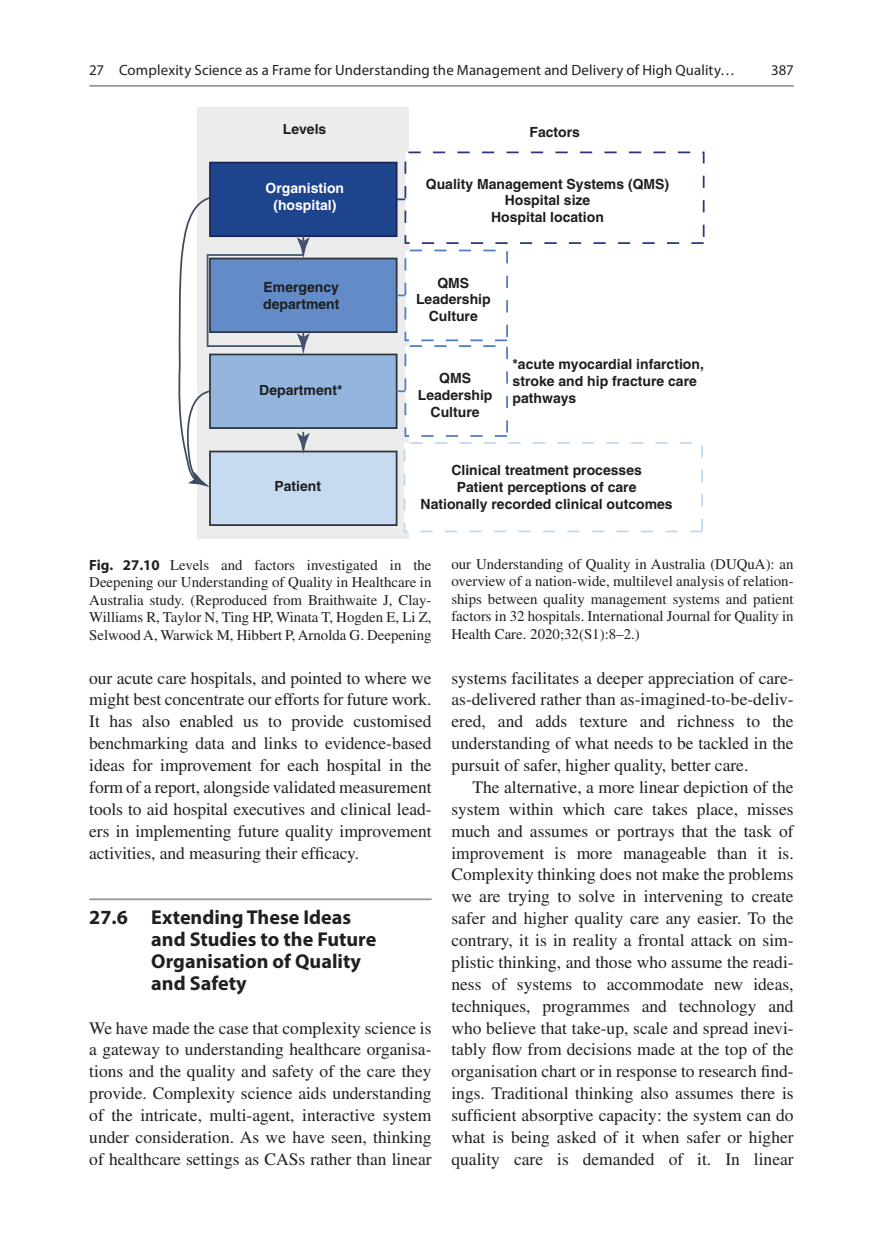
<style>
.page{position:relative;width:883px;height:1260px;background:#fff}
.page>*{position:absolute;margin:0;border:0;box-sizing:border-box;transform-origin:0 0}
.t1{font:700 20.12px/21.9px "Myriad Pro";color:#231f20}
.t2{font:17.5px/21.9px "Times LT Std";color:#231f20;text-align:justify}
.t3{font:14.88px/17.5px "Times LT Std";color:#231f20;text-align:justify}
.t4{font:14.88px "Myriad Pro Regular 3";letter-spacing:.01em;color:#231f20}
.t5{font:14.88px "Myriad Pro";color:#231f20}
.t6{font:14px/16.8px "Helvetica Bold 3";color:#1d1e1f;text-align:center}
.t7{font:14px/16.8px "Helvetica Bold 3";color:#fff;text-align:center}
.s1{font-family:"Myriad Pro";font-weight:700}
</style>
<div class="page">
<hr style="left:89px;top:898px;width:343px;height:2px;background:#939598">
<div style="left:198px;top:107px;width:211px;height:431px;background:#edeced"></div>
<div style="left:209px;top:162px;width:189px;height:75px;background:#1d448d;border:2px solid #1e2353"></div>
<div style="left:209px;top:258px;width:189px;height:75px;background:#638bc7;border:2px solid #2d343d"></div>
<div style="left:209px;top:354px;width:189px;height:75px;background:#93b5de;border:2px solid #2d343d"></div>
<div style="left:209px;top:451px;width:189px;height:75px;background:#c6daf0;border:2px solid #2d343d"></div>
<div style="left:405px;top:443px;width:297px;height:88px;background:#fff"></div>
<div style="left:404px;top:442px;width:299px;height:90px;border:2px dashed #c2d7ef"></div>
<svg style="left:297px;top:236px;width:13px;height:23px"></svg>
<svg style="left:297px;top:332px;width:13px;height:22px"></svg>
<svg style="left:297px;top:432px;width:13px;height:22px"></svg>
<div style="left:207px;top:254px;width:97px;height:93px;border:2px solid #42536b"></div>
<svg style="left:397px;top:390px;width:8px;height:2px"></svg>
<svg style="left:178px;top:196px;width:34px;height:291px"></svg>
<div style="left:405px;top:152px;width:300px;height:92px;background:#fff;border:2px dashed #26387c"></div>
<div style="left:405px;top:250px;width:103px;height:91px;background:#fff;border:2px dashed #4f7dc0"></div>
<div style="left:405px;top:345px;width:103px;height:92px;background:#fff;border:2px dashed #4f7dc0"></div>
<hr style="left:89px;top:85px;width:705px;height:2px;background:#939598">
<p class="t4" style="left:89px;top:61px;width:647px">27 Complexity Science as a Frame for Understanding the Management and Delivery of High Quality…</p>
<p class="t6" style="left:283px;top:120px;width:45px">Levels</p>
<p class="t6" style="left:529px;top:124px;width:52px">Factors</p>
<p class="t7" style="left:266px;top:180px;width:80px">Organistion (hospital)</p>
<p class="t6" style="left:263px;top:278px;width:78px;text-align:left">Emergency department</p>
<p class="t6" style="left:259px;top:382px;width:85px">Department*</p>
<p class="t6" style="left:275px;top:478px;width:48px">Patient</p>
<p class="t6" style="left:426px;top:175px;width:245px">Quality Management Systems (QMS)<br>Hospital size<br>Hospital location</p>
<p class="t6" style="left:416px;top:274px;width:76px">QMS<br>Leadership<br>Culture</p>
<p class="t6" style="left:418px;top:369px;width:76px">QMS<br>Leadership<br>Culture</p>
<p class="t6" style="left:513px;top:356px;width:193px;text-align:left">*acute myocardial infarction, stroke and hip fracture care pathways</p>
<p class="t6" style="left:421px;top:461px;width:254px">Clinical treatment processes<br>Patient perceptions of care<br>Nationally recorded clinical outcomes</p>
<p class="t5" style="left:771px;top:61px;width:24px">387</p>
<p class="t3" style="left:89px;top:556px;width:344px"><span class="s1">Fig. 27.10</span> Levels and factors investigated in the Deepening our Understanding of Quality in Healthcare in Australia study. (Reproduced from Braithwaite J, Clay-Williams R, Taylor N, Ting HP, Winata T, Hogden E, Li Z, Selwood A, Warwick M, Hibbert P, Arnolda G. Deepening</p>
<p class="t3" style="left:451px;top:555px;width:344px">our Understanding of Quality in Australia (DUQuA): an overview of a nation-wide, multilevel analysis of relation&shy;ships between quality management systems and patient factors in 32 hospitals. International Journal for Quality in Health Care. 2020;32(S1):8–2.)</p>
<p class="t2" style="left:89px;top:667px;width:344px">our acute care hospitals, and pointed to where we might best concentrate our efforts for future work.<br>It has also enabled us to provide customised benchmarking data and links to evidence-based ideas for improvement for each hospital in the form of a report, alongside validated measurement tools to aid hospital executives and clinical lead&shy;ers in implementing future quality improvement activities, and measuring their efficacy.</p>
<p class="t1" style="left:151px;top:906px;width:227px;text-indent:-62px">27.6 Extending These Ideas and Studies to the Future<br>Organisation of Quality and Safety</p>
<p class="t2" style="left:89px;top:1017px;width:344px">We have made the case that complexity science is a gateway to understanding healthcare organisa&shy;tions and the quality and safety of the care they provide. Complexity science aids understanding of the intricate, multi-agent, interactive system under consideration. As we have seen, thinking of healthcare settings as CASs rather than linear</p>
<p class="t2" style="left:451px;top:667px;width:344px">systems facilitates a deeper appreciation of care&shy;as-delivered rather than as-imagined-to-be-deliv&shy;ered, and adds texture and richness to the understanding of what needs to be tackled in the pursuit of safer, higher quality, better care.</p>
<p class="t2" style="left:451px;top:776px;width:344px;text-indent:21px">The alternative, a more linear depiction of the system within which care takes place, misses much and assumes or portrays that the task of improvement is more manageable than it is.<br>Complexity thinking does not make the problems we are trying to solve in intervening to create safer and higher quality care any easier. To the contrary, it is in reality a frontal attack on sim&shy;plistic thinking, and those who assume the readi&shy;ness of systems to accommodate new ideas, techniques, programmes and technology and who believe that take-up, scale and spread inevi&shy;tably flow from decisions made at the top of the organisation chart or in response to research find&shy;ings. Traditional thinking also assumes there is sufficient absorptive capacity: the system can do what is being asked of it when safer or higher quality care is demanded of it. In linear</p>
</div>
